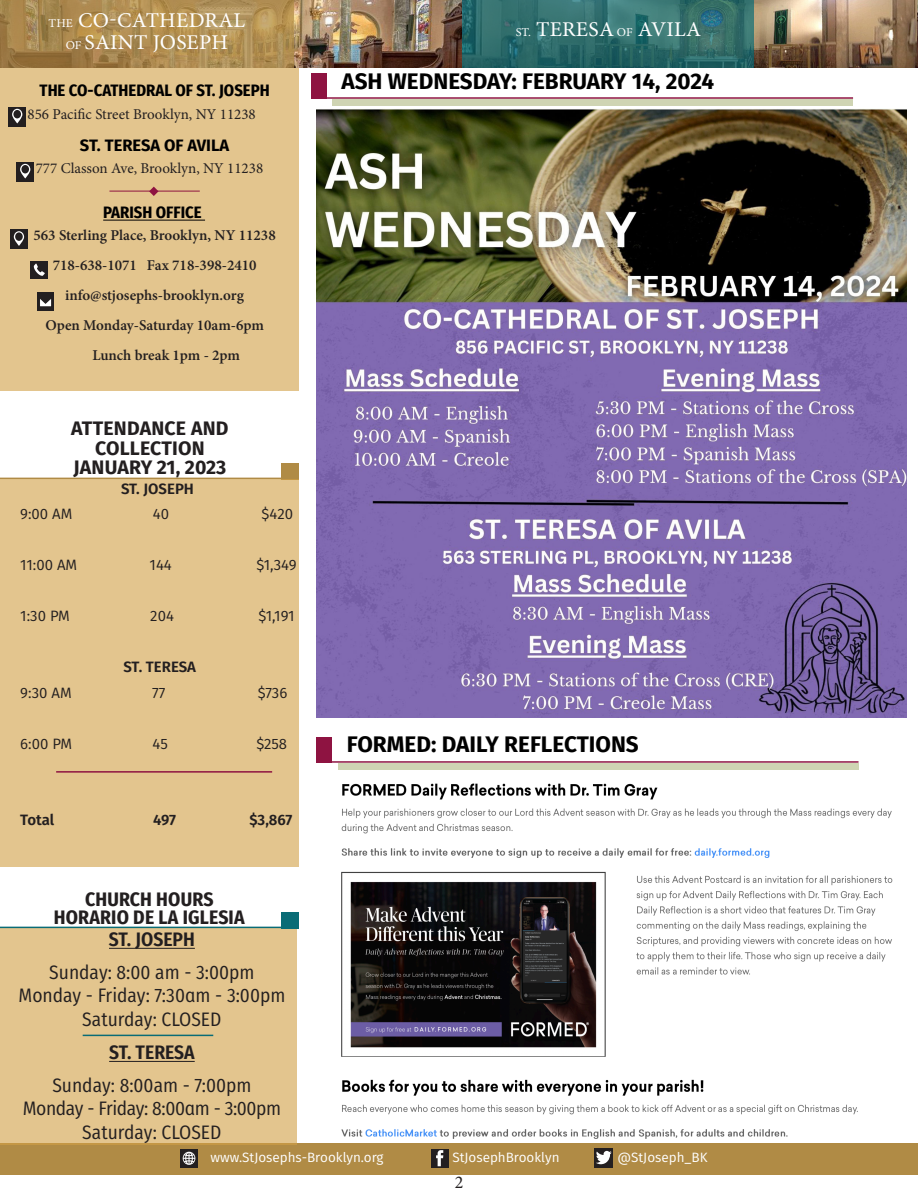
<style>
.page{position:relative;width:918px;height:1188px;background:#fff}
.page>*{position:absolute;margin:0;border:0;box-sizing:border-box;transform-origin:0 0}
.t1{font:700 22.5px "Fira Sans";color:#000}
.t2{font:21px "Minion Pro";letter-spacing:.01em;color:#fff}
.texto{font:19.5px "Fira Sans Condensed";color:#231f20}
.t3{font:700 19.5px/19.5px "Fira Sans";letter-spacing:.01em;color:#231f20;text-align:center}
.t4{font:700 19.5px "Fira Sans Condensed";letter-spacing:.01em;color:#231f20}
.texto-2{font:19.5px "Fira Sans Condensed";letter-spacing:-.02em;color:#231f20}
.texto-3{font:600 19.5px "Fira Sans Condensed";color:#231f20}
.t5{font:18px "Minion Pro";color:#231f20}
.titulos{font:700 16.5px "Fira Sans Condensed";color:#000}
.titulos-2{font:700 16.5px "Fira Sans";color:#000}
.t6{font:600 15px "Minion Pro";color:#231f20}
.t7{font:15px "Fira Sans";color:#231f20}
.t8{font:15px "Minion Pro";color:#231f20}
.t9{font:600 15px "Fira Sans";letter-spacing:-.005em;color:#231f20}
.t10{font:13.5px "Fira Sans";color:#fff}
.s1{font-size:12px}
</style>
<div class="page">
<div style="left:0;top:68px;width:298px;height:323px;background:#e3c58e"></div>
<img style="left:294px;top:0;width:624px;height:68px">
<svg style="left:461px;top:0;width:293px;height:68px;background:#306d6c"></svg>
<svg style="left:0;top:0;width:294px;height:68px;background:#ac8a50"></svg>
<div style="left:0;top:1143px;width:918px;height:31px;background:#b08b45"></div>
<div style="left:180px;top:1149px;width:18px;height:18px;background:#231f20"></div>
<svg style="left:183px;top:1152px;width:12px;height:13px"></svg>
<div style="left:431px;top:1149px;width:17px;height:18px;background:#231f20"></div>
<svg style="left:436px;top:1150px;width:7px;height:16px"></svg>
<div style="left:594px;top:1148px;width:19px;height:19px;background:#231f20"></div>
<svg style="left:596px;top:1151px;width:16px;height:13px"></svg>
<hr style="left:917px;top:0;width:1px;height:67px;background:#b08b45">
<hr style="left:0;top:478px;width:299px;height:1px;background:#b08b45">
<div style="left:282px;top:463px;width:17px;height:16px;background:#b08b45"></div>
<div style="left:0;top:479px;width:299px;height:387px;background:#e3c58e"></div>
<div style="left:0;top:928px;width:297px;height:216px;background:#e3c58e"></div>
<hr style="left:0;top:927px;width:298px;height:1px;background:#096c76">
<div style="left:281px;top:912px;width:17px;height:16px;background:#096c76"></div>
<hr style="left:109px;top:948px;width:86px;height:1px;background:#231f20">
<hr style="left:109px;top:1061px;width:86px;height:1px;background:#231f20">
<hr style="left:103px;top:220px;width:102px;height:1px;background:#000">
<div style="left:9px;top:107px;width:17px;height:19px;background:#231f20"></div>
<svg style="left:12px;top:109px;width:10px;height:14px"></svg>
<div style="left:13px;top:110px;width:8px;height:8px;background:#231f20;border-radius:50%"></div>
<div style="left:17px;top:162px;width:17px;height:19px;background:#231f20"></div>
<svg style="left:20px;top:164px;width:10px;height:14px"></svg>
<div style="left:21px;top:165px;width:8px;height:8px;background:#231f20;border-radius:50%"></div>
<div style="left:10px;top:230px;width:18px;height:19px;background:#231f20"></div>
<svg style="left:14px;top:231px;width:10px;height:15px"></svg>
<div style="left:15px;top:232px;width:8px;height:9px;background:#231f20;border-radius:50%"></div>
<div style="left:31px;top:262px;width:17px;height:17px;background:#231f20"></div>
<svg style="left:34px;top:264px;width:11px;height:12px"></svg>
<div style="left:37px;top:293px;width:17px;height:18px;background:#231f20"></div>
<svg style="left:40px;top:299px;width:12px;height:8px"></svg>
<svg style="left:149px;top:187px;width:10px;height:9px"></svg>
<hr style="left:109px;top:191px;width:91px;height:1px;background:#8e1341">
<hr style="left:56px;top:771px;width:216px;height:2px;background:#8e1341">
<hr style="left:83px;top:1035px;width:130px;height:1px;background:#096c76">
<hr style="left:311px;top:97px;width:542px;height:2px;background:#8e1341">
<div style="left:332px;top:99px;width:521px;height:7px;background:#cfd4b3"></div>
<div style="left:311px;top:73px;width:15px;height:26px;background:#8e1341"></div>
<hr style="left:317px;top:761px;width:542px;height:2px;background:#8e1341">
<div style="left:338px;top:763px;width:521px;height:7px;background:#cfd4b3"></div>
<div style="left:316px;top:737px;width:16px;height:26px;background:#8e1341"></div>
<img style="left:317px;top:108px;width:590px;height:609px">
<img style="left:341px;top:783px;width:552px;height:356px">
<p class="t2" style="left:49px;top:6px;width:198px"><span class="s1">THE</span> CO-CATHEDRAL</p>
<p class="t2" style="left:66px;top:29px;width:164px"><span class="s1">OF</span> SAINT JOSEPH</p>
<p class="titulos" style="left:40px;top:77px;width:232px">THE CO-CATHEDRAL OF ST. JOSEPH</p>
<p class="titulos-2" style="left:80px;top:131px;width:151px">ST. TERESA OF AVILA</p>
<p class="t8" style="left:28px;top:104px;width:230px">856 Pacific Street Brooklyn, NY 11238</p>
<p class="t8" style="left:36px;top:158px;width:229px">777 Classon Ave, Brooklyn, NY 11238</p>
<p class="titulos" style="left:103px;top:199px;width:100px">PARISH OFFICE</p>
<p class="t6" style="left:34px;top:225px;width:244px">563 Sterling Place, Brooklyn, NY 11238</p>
<p class="t6" style="left:53px;top:255px;width:205px">718-638-1071 Fax 718-398-2410</p>
<p class="t6" style="left:65px;top:285px;width:180px">info@stjosephs-brooklyn.org</p>
<p class="t6" style="left:45px;top:315px;width:220px">Open Monday-Saturday 10am-6pm</p>
<p class="t6" style="left:92px;top:345px;width:149px">Lunch break 1pm - 2pm</p>
<p class="t3" style="left:71px;top:417px;width:159px">ATTENDANCE AND</p>
<p class="t3" style="left:73px;top:437px;width:154px">COLLECTION<br>JANUARY 21, 2023</p>
<p class="t9" style="left:121px;top:476px;width:74px">ST. JOSEPH</p>
<p class="t7" style="left:20px;top:503px;width:54px">9:00 AM</p>
<p class="t7" style="left:153px;top:503px;width:18px">40</p>
<p class="t7" style="left:262px;top:503px;width:33px">$420</p>
<p class="t7" style="left:20px;top:554px;width:59px">11:00 AM</p>
<p class="t7" style="left:150px;top:554px;width:24px">144</p>
<p class="t7" style="left:256px;top:554px;width:42px">$1,349</p>
<p class="t7" style="left:20px;top:605px;width:51px">1:30 PM</p>
<p class="t7" style="left:150px;top:605px;width:25px">204</p>
<p class="t7" style="left:258px;top:605px;width:38px">$1,191</p>
<p class="t9" style="left:123px;top:655px;width:74px">ST. TERESA</p>
<p class="t7" style="left:20px;top:681px;width:53px">9:30 AM</p>
<p class="t7" style="left:152px;top:681px;width:15px">77</p>
<p class="t7" style="left:258px;top:681px;width:31px">$736</p>
<p class="t7" style="left:20px;top:732px;width:54px">6:00 PM</p>
<p class="t7" style="left:153px;top:732px;width:17px">45</p>
<p class="t7" style="left:256px;top:732px;width:32px">$258</p>
<p class="t9" style="left:20px;top:808px;width:36px">Total</p>
<p class="t9" style="left:153px;top:808px;width:25px">497</p>
<p class="t9" style="left:249px;top:808px;width:45px">$3,867</p>
<p class="t4" style="left:85px;top:883px;width:130px">CHURCH HOURS</p>
<p class="t4" style="left:54px;top:901px;width:192px">HORARIO DE LA IGLESIA</p>
<p class="texto-3" style="left:109px;top:924px;width:87px">ST. JOSEPH</p>
<p class="texto" style="left:49px;top:957px;width:207px">Sunday: 8:00 am - 3:00pm</p>
<p class="texto" style="left:18px;top:981px;width:268px">Monday - Friday: 7:30am - 3:00pm</p>
<p class="texto" style="left:82px;top:1004px;width:141px">Saturday: CLOSED</p>
<p class="texto-3" style="left:109px;top:1037px;width:87px">ST. TERESA</p>
<p class="texto" style="left:52px;top:1071px;width:201px">Sunday: 8:00am - 7:00pm</p>
<p class="texto-2" style="left:23px;top:1094px;width:260px">Monday - Friday: 8:00am - 3:00pm</p>
<p class="texto" style="left:82px;top:1117px;width:141px">Saturday: CLOSED</p>
<p class="t2" style="left:516px;top:16px;width:187px"><span class="s1">ST.</span> TERESA <span class="s1">OF</span> AVILA</p>
<p class="t1" style="left:341px;top:62px;width:374px">ASH WEDNESDAY: FEBRUARY 14, 2024</p>
<p class="t1" style="left:347px;top:726px;width:293px">FORMED: DAILY REFLECTIONS</p>
<p class="t10" style="left:210px;top:1147px;width:175px">www.StJosephs-Brooklyn.org</p>
<p class="t10" style="left:452px;top:1147px;width:109px">StJosephBrooklyn</p>
<p class="t10" style="left:617px;top:1147px;width:92px">@StJoseph_BK</p>
<p class="t5" style="left:455px;top:1170px;width:10px">2</p>
</div>
